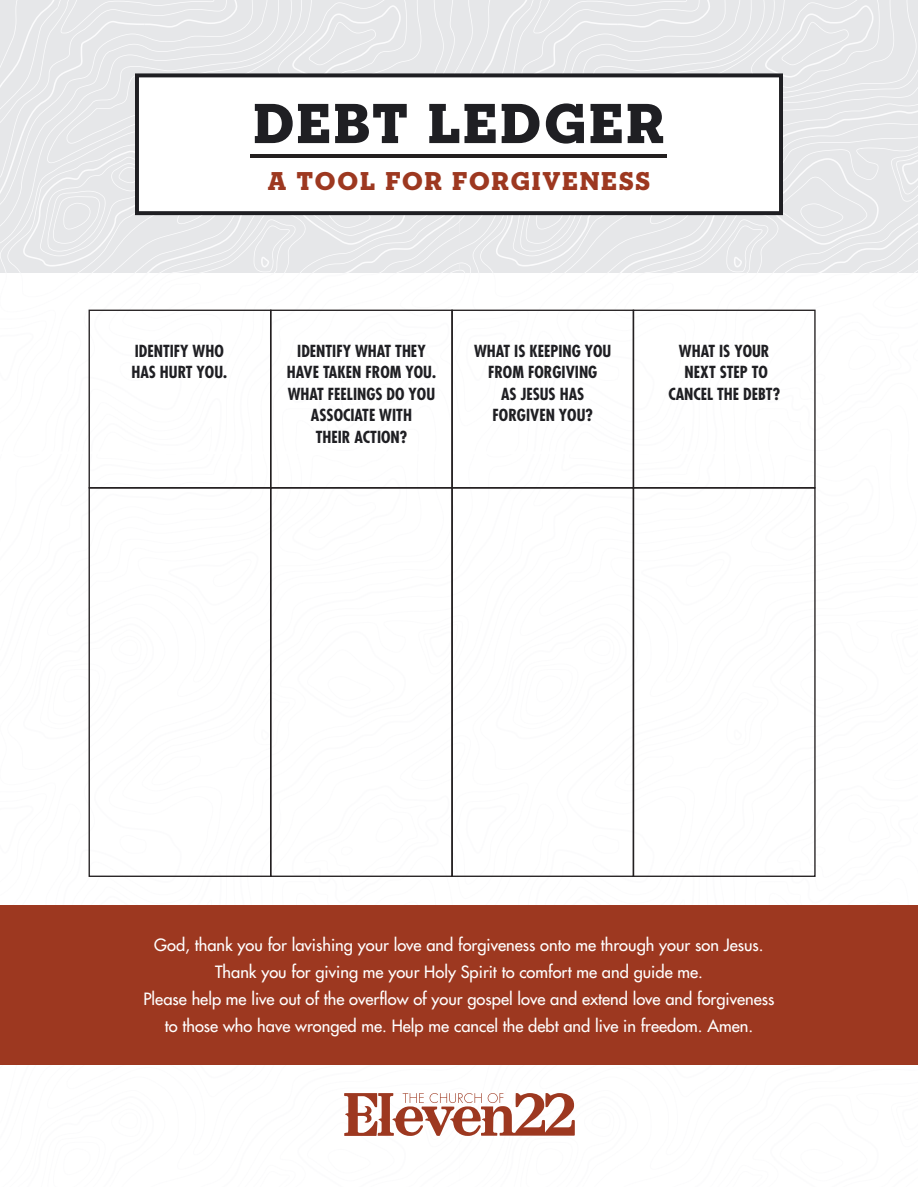
<style>
.page{position:relative;width:918px;height:1188px;background:#fff}
.page>*{position:absolute;margin:0;border:0;box-sizing:border-box;transform-origin:0 0}
.t1{font:57.6px "Neutraface Slab Display Titling";letter-spacing:.06em;color:#1f1f23}
.t2{font:26.4px "Neutraface Slab Display Titling";letter-spacing:.075em;color:#9d3820}
.t3{font:500 16.5px/27px "Futura Std";color:#fff;text-align:center}
.t4{font:700 condensed 16.2px/21.6px "Futura Std";color:#1f1f23;text-align:center}
</style>
<div class="page">
<svg style="left:0;top:0;width:460px;height:451px"></svg>
<svg style="left:144px;top:0;width:159px;height:71px;background:#e7e8ea"></svg>
<svg style="left:460px;top:0;width:458px;height:310px;fill:#e6e7e9"></svg>
<svg style="left:617px;top:0;width:159px;height:71px;background:#e7e8ea"></svg>
<div style="left:0;top:905px;width:918px;height:160px;background:#9d3820"></div>
<svg style="left:133px;top:71px;width:652px;height:146px"></svg>
<hr style="left:251px;top:155px;width:416px;height:3px;background:#231f20">
<div style="left:633px;top:310px;width:183px;height:178px;border:1px solid #231f20"></div>
<div style="left:451px;top:310px;width:183px;height:178px;border:1px solid #231f20"></div>
<div style="left:270px;top:310px;width:183px;height:178px;border:1px solid #231f20"></div>
<div style="left:89px;top:310px;width:182px;height:178px;border:1px solid #231f20"></div>
<div style="left:89px;top:487px;width:182px;height:390px;border:1px solid #231f20"></div>
<div style="left:270px;top:487px;width:183px;height:390px;border:1px solid #231f20"></div>
<div style="left:451px;top:487px;width:183px;height:390px;border:1px solid #231f20"></div>
<div style="left:633px;top:487px;width:183px;height:390px;border:1px solid #231f20"></div>
<svg style="left:344px;top:1093px;width:231px;height:43px"></svg>
<p class="t1" style="left:254px;top:87px;width:412px">DEBT LEDGER</p>
<p class="t2" style="left:268px;top:164px;width:384px">A TOOL FOR FORGIVENESS</p>
<p class="t4" style="left:135px;top:340px;width:91px">IDENTIFY WHO</p>
<p class="t4" style="left:131px;top:362px;width:97px">HAS HURT YOU.</p>
<p class="t4" style="left:287px;top:340px;width:151px">IDENTIFY WHAT THEY<br>HAVE TAKEN FROM YOU.<br>WHAT FEELINGS DO YOU<br>ASSOCIATE WITH<br>THEIR ACTION?</p>
<p class="t4" style="left:474px;top:340px;width:139px">WHAT IS KEEPING YOU<br>FROM FORGIVING<br>AS JESUS HAS<br>FORGIVEN YOU?</p>
<p class="t4" style="left:668px;top:340px;width:113px">WHAT IS YOUR<br>NEXT STEP TO<br>CANCEL THE DEBT?</p>
<p class="t3" style="left:143px;top:932px;width:633px">God, thank you for lavishing your love and forgiveness onto me through your son Jesus.<br>Thank you for giving me your Holy Spirit to comfort me and guide me.<br>Please help me live out of the overflow of your gospel love and extend love and forgiveness to those who have wronged me. Help me cancel the debt and live in freedom. Amen.</p>
</div>
